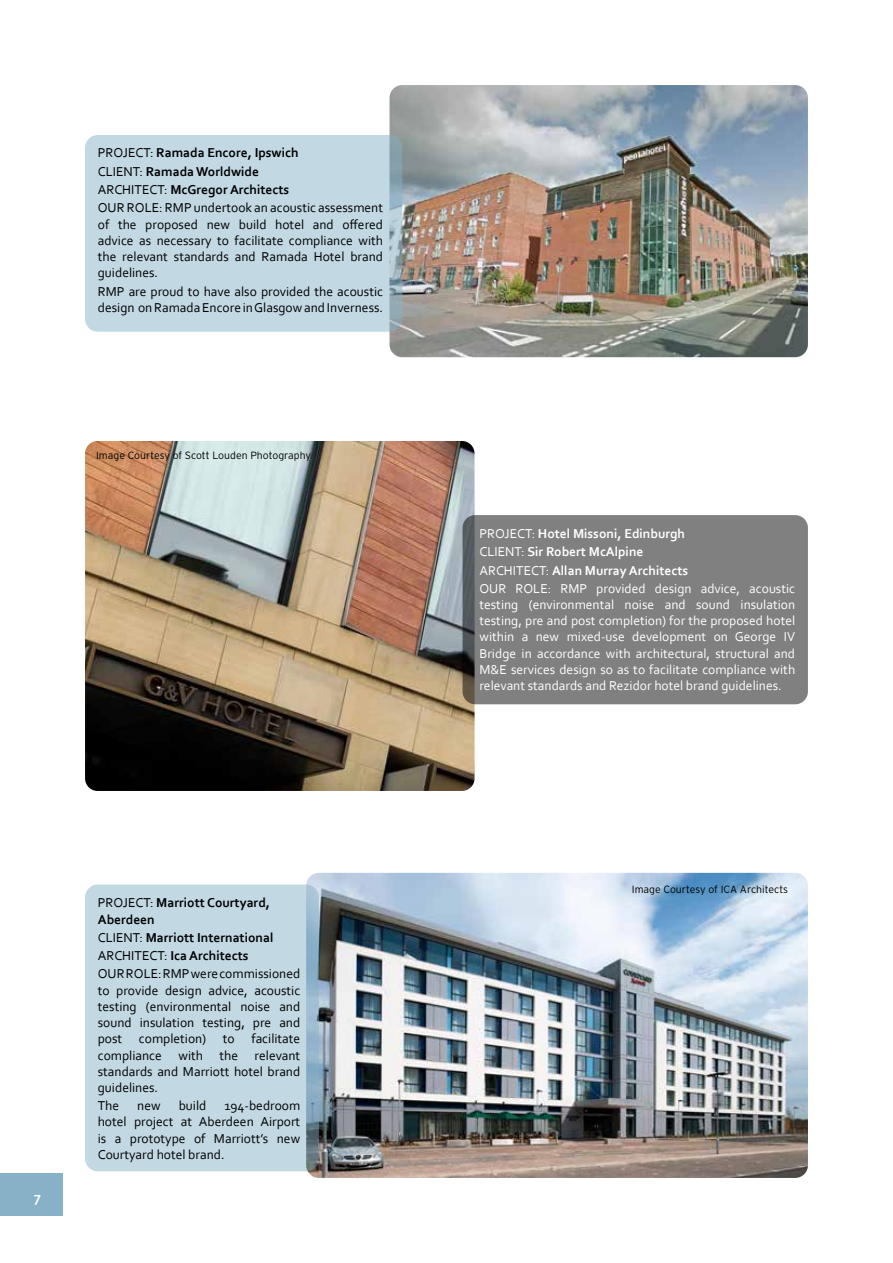
<style>
.page{position:relative;width:893px;height:1263px;background:#fff}
.page>*{position:absolute;margin:0;border:0;box-sizing:border-box;transform-origin:0 0}
.t1{font:700 15px "Corbel";color:#fff}
.t2{font:13.5px/16.2px "Corbel";color:#000}
.t3{font:13.5px/16.2px "Corbel";color:#fff}
.t4{font:700 13.5px/16.2px "Corbel";color:#000}
.t5{font:300 10.5px "Interstate";color:#000}
.s1{font-weight:700}
.s2{font-weight:400}
</style>
<div class="page">
<div style="left:0;top:1174px;width:63px;height:42px;background:#86b1c6"></div>
<img style="left:389px;top:85px;width:419px;height:272px">
<div style="left:85px;top:135px;width:317px;height:197px;background:#c2d8e2;border-radius:13px"></div>
<img style="left:306px;top:873px;width:502px;height:305px">
<div style="left:85px;top:884px;width:234px;height:287px;background:#c2d8e2;border-radius:13px"></div>
<img style="left:85px;top:441px;width:390px;height:350px">
<div style="left:463px;top:515px;width:345px;height:189px;background:#808080;border-radius:13px"></div>
<p class="t2" style="left:98px;top:143px;width:287px;line-height:18.3px">PROJECT: <span class="s1">Ramada Encore, Ipswich<br></span>CLIENT: <span class="s1">Ramada Worldwide<br></span>ARCHITECT: <span class="s1">McGregor Architects<br></span>OUR ROLE: RMP undertook an acoustic assessment</p>
<p class="t2" style="left:98px;top:216px;width:287px;text-align:justify">of the proposed new build hotel and offered advice as necessary to facilitate compliance with the relevant standards and Ramada Hotel brand guidelines.</p>
<p class="t2" style="left:98px;top:283px;width:287px">RMP are proud to have also provided the acoustic design on Ramada Encore in Glasgow and Inverness.</p>
<p class="t5" style="left:96px;top:449px;width:216px">Image Courtesy of Scott Louden Photography</p>
<p class="t1" style="left:34px;top:1187px;width:9px">7</p>
<p class="t4" style="left:98px;top:894px;width:174px"><span class="s2">PROJECT:</span> Marriott Courtyard,<br>Aberdeen</p>
<p class="t2" style="left:98px;top:928px;width:204px;line-height:18.3px">CLIENT: <span class="s1">Marriott International<br></span>ARCHITECT: <span class="s1">Ica Architects<br></span>OUR ROLE: RMP were commissioned</p>
<p class="t2" style="left:98px;top:982px;width:204px;text-align:justify">to provide design advice, acoustic testing (environmental noise and sound insulation testing, pre and post completion) to facilitate compliance with the relevant standards and Marriott hotel brand guidelines.</p>
<p class="t2" style="left:98px;top:1097px;width:23px">The</p>
<p class="t2" style="left:137px;top:1097px;width:25px">new</p>
<p class="t2" style="left:179px;top:1097px;width:29px">build</p>
<p class="t2" style="left:98px;top:1097px;width:204px;text-align:justify;text-indent:127px">194-bedroom hotel project at Aberdeen Airport is a prototype of Marriott’s new Courtyard hotel brand.</p>
<p class="t3" style="left:479px;top:524px;width:317px;line-height:18.3px">PROJECT: <span class="s1">Hotel Missoni, Edinburgh<br></span>CLIENT: <span class="s1">Sir Robert McAlpine<br></span>ARCHITECT: <span class="s1">Allan Murray Architects<br></span>OUR ROLE: RMP provided design advice, acoustic</p>
<p class="t3" style="left:479px;top:596px;width:317px;text-align:justify">testing (environmental noise and sound insulation testing, pre and post completion) for the proposed hotel within a new mixed-use development on George IV Bridge in accordance with architectural, structural and M&amp;E services design so as to facilitate compliance with relevant standards and Rezidor hotel brand guidelines.</p>
<p class="t5" style="left:632px;top:883px;width:158px">Image Courtesy of ICA Architects</p>
</div>
